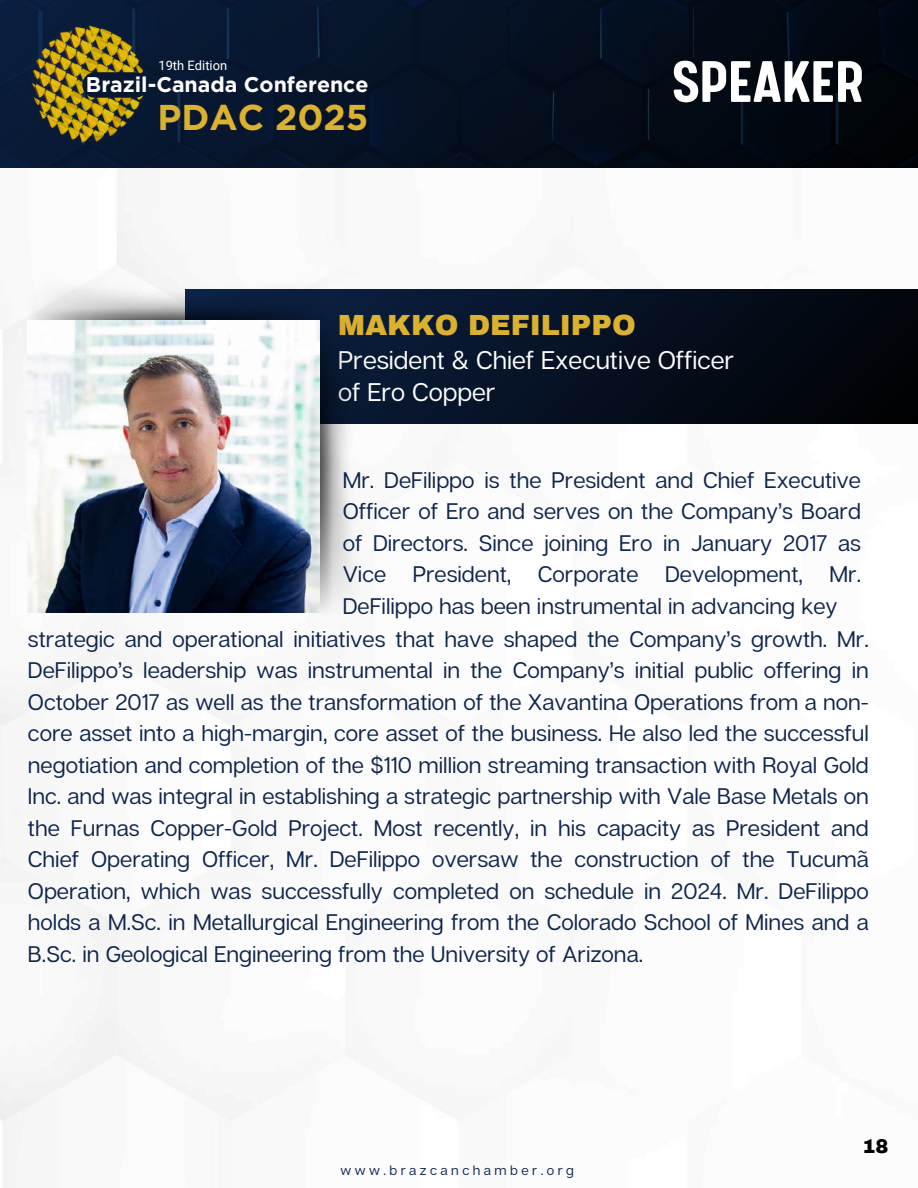
<style>
.page{position:relative;width:918px;height:1188px;background:#fff}
.page>*{position:absolute;margin:0;border:0;box-sizing:border-box;transform-origin:0 0}
.t1{font:700 66px "Calps";color:#fff}
.t2{font:700 35.85px "Gotham";color:#dbb130}
.t3{font:900 28.5px "Archivo";color:#dbb130}
.t4{font:25.5px/31.5px "Articulat CF";color:#fff}
.t5{font:22.5px/31.5px "Articulat CF";color:#0d254c;text-align:justify}
.t6{font:700 21.3px "Gotham";color:#fff}
.t7{font:900 19.5px "Archivo";color:#000}
.t8{font:13.5px "Articulat CF";letter-spacing:.255em;color:#0d254c}
.t9{font:12.9px "Roboto";color:#fff}
</style>
<div class="page">
<img style="left:0;top:167px;width:918px;height:1021px">
<svg style="left:328px;top:290px;width:590px;height:133px;background:#050e1e"></svg>
<img style="left:0;top:0;width:918px;height:167px">
<img style="left:28px;top:24px;width:120px;height:120px">
<div style="left:82px;top:72px;width:66px;height:26px;background:#081830;border-radius:13px"></div>
<img style="left:320px;top:316px;width:49px;height:301px">
<img style="left:28px;top:272px;width:300px;height:49px">
<img style="left:28px;top:321px;width:292px;height:292px">
<p class="t9" style="left:158px;top:58px;width:70px">19th Edition</p>
<h2 class="t2" style="left:158px;top:95px;width:212px">PDAC 2025</h2>
<p class="t6" style="left:86px;top:72px;width:284px">Brazil-Canada Conference</p>
<h1 class="t1" style="left:672px;top:54px;width:193px">SPEAKER</h1>
<p class="t3" style="left:338px;top:310px;width:299px">MAKKO DEFILIPPO</p>
<p class="t4" style="left:338px;top:344px;width:398px">President &amp; Chief Executive Officer of Ero Copper</p>
<p class="t5" style="left:343px;top:464px;width:520px">Mr. DeFilippo is the President and Chief Executive Officer of Ero and serves on the Company’s Board of Directors. Since joining Ero in January 2017 as Vice President, Corporate Development, Mr.<br>DeFilippo has been instrumental in advancing key</p>
<p class="t5" style="left:28px;top:623px;width:843px">strategic and operational initiatives that have shaped the Company’s growth. Mr.<br>DeFilippo’s leadership was instrumental in the Company’s initial public offering in October 2017 as well as the transformation of the Xavantina Operations from a non&shy;core asset into a high-margin, core asset of the business. He also led the successful negotiation and completion of the $110 million streaming transaction with Royal Gold Inc. and was integral in establishing a strategic partnership with Vale Base Metals on the Furnas Copper-Gold Project. Most recently, in his capacity as President and Chief Operating Officer, Mr. DeFilippo oversaw the construction of the Tucumã Operation, which was successfully completed on schedule in 2024. Mr. DeFilippo holds a M.Sc. in Metallurgical Engineering from the Colorado School of Mines and a B.Sc. in Geological Engineering from the University of Arizona.</p>
<p class="t8" style="left:341px;top:1162px;width:235px">www.brazcanchamber.org</p>
<p class="t7" style="left:863px;top:1135px;width:28px">18</p>
</div>
